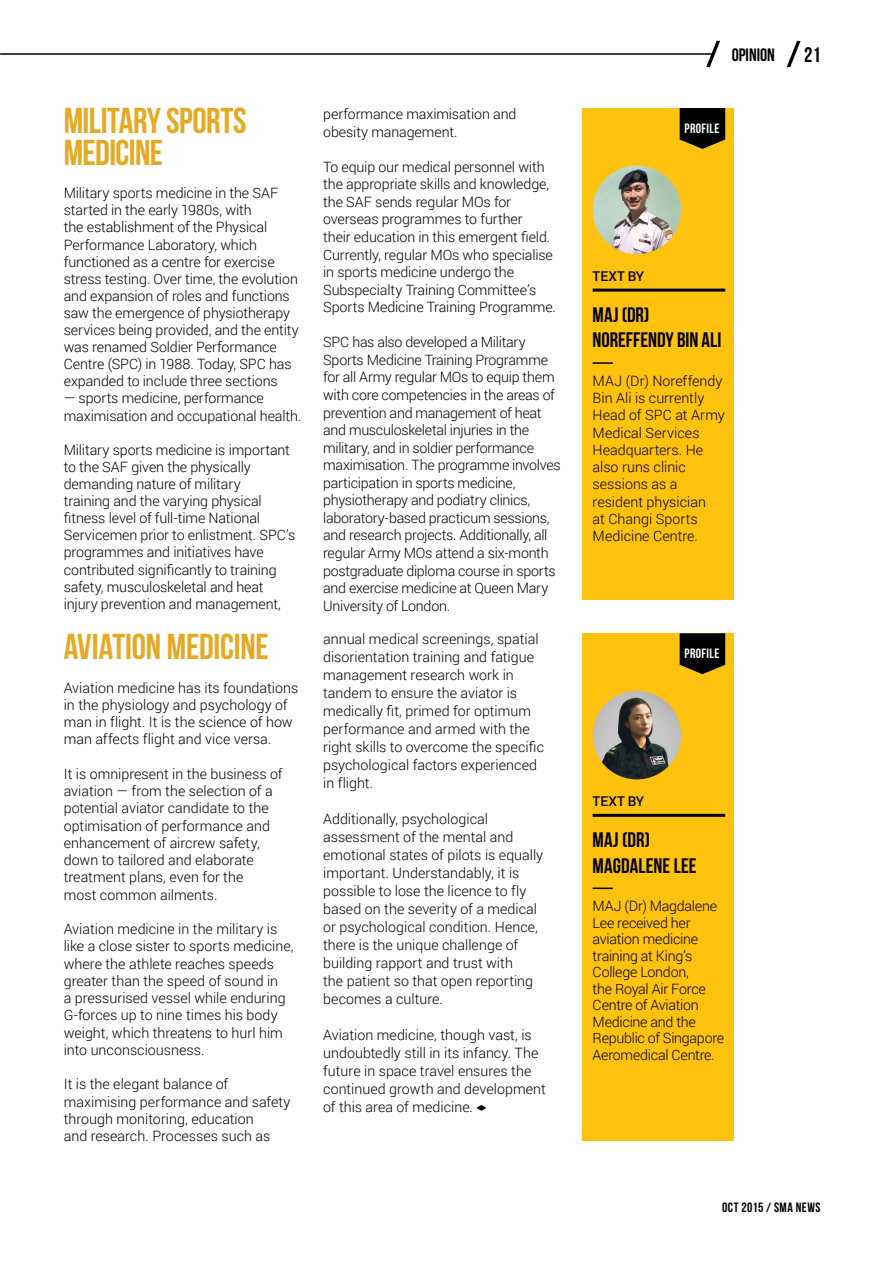
<style>
.page{position:relative;width:893px;height:1263px;background:#fff}
.page>*{position:absolute;margin:0;border:0;box-sizing:border-box;transform-origin:0 0}
.t1{font:700 36px/31.5px "Bebas Neue";letter-spacing:-.01em;color:#e5a923}
.t2{font:700 21px/25.2px "Bebas Neue";color:#000}
.t3{font:21px "Bebas Neue";color:#000}
.t4{font:18px "Bebas Neue";color:#000}
.t5{font:300 14.25px/17.2px "Roboto";letter-spacing:-.005em;color:#000}
.t6{font:13.5px "Bebas Neue";letter-spacing:.035em;color:#000}
.t7{font:700 13.5px "Bebas Neue";letter-spacing:.025em;color:#fff}
.t8{font:500 13.5px "Roboto";letter-spacing:.005em;color:#000}
.s1{font-weight:700}
</style>
<div class="page">
<div style="left:583px;top:108px;width:151px;height:492px;background:#ffc20e"></div>
<hr style="left:593px;top:289px;width:132px;height:3px;background:#000">
<hr style="left:593px;top:362px;width:20px;height:2px;background:#000">
<svg style="left:680px;top:108px;width:45px;height:41px;background:#1d1601"></svg>
<img style="left:593px;top:166px;width:88px;height:88px;border-radius:44px">
<svg style="left:476px;top:1105px;width:10px;height:6px"></svg>
<div style="left:583px;top:633px;width:151px;height:508px;background:#ffc20e"></div>
<hr style="left:593px;top:814px;width:132px;height:3px;background:#000">
<hr style="left:593px;top:887px;width:20px;height:2px;background:#000">
<svg style="left:680px;top:633px;width:45px;height:41px;background:#1d1601"></svg>
<img style="left:593px;top:691px;width:88px;height:88px;border-radius:44px">
<svg style="left:787px;top:41px;width:14px;height:26px"></svg>
<svg style="left:706px;top:41px;width:14px;height:26px"></svg>
<hr style="left:1px;top:53px;width:713px;height:2px;background:#000">
<h1 class="t1" style="left:64px;top:105px;width:183px">MILITARY SPORTS<br>MEDICINE</h1>
<p class="t5" style="left:64px;top:184px;width:237px">Military sports medicine in the SAF started in the early 1980s, with<br>the establishment of the Physical Performance Laboratory, which functioned as a centre for exercise stress testing. Over time, the evolution and expansion of roles and functions saw the emergence of physiotherapy services being provided, and the entity was renamed Soldier Performance Centre (SPC) in 1988. Today, SPC has expanded to include three sections</p>
<p class="t5" style="left:64px;top:389px;width:239px">— sports medicine, performance maximisation and occupational health.</p>
<p class="t5" style="left:64px;top:441px;width:233px">Military sports medicine is important to the SAF given the physically demanding nature of military<br>training and the varying physical fitness level of full-time National Servicemen prior to enlistment. SPC’s programmes and initiatives have contributed significantly to training safety, musculoskeletal and heat injury prevention and management,</p>
<h1 class="t1" style="left:64px;top:630px;width:206px">AVIATION MEDICINE</h1>
<p class="t5" style="left:64px;top:678px;width:236px">Aviation medicine has its foundations in the physiology and psychology of man in flight. It is the science of how man affects flight and vice versa.</p>
<p class="t5" style="left:64px;top:765px;width:220px">It is omnipresent in the business of aviation — from the selection of a potential aviator candidate to the optimisation of performance and enhancement of aircrew safety, down to tailored and elaborate treatment plans, even for the<br>most common ailments.</p>
<p class="t5" style="left:64px;top:920px;width:231px">Aviation medicine in the military is like a close sister to sports medicine, where the athlete reaches speeds greater than the speed of sound in<br>a pressurised vessel while enduring G-forces up to nine times his body weight, which threatens to hurl him into unconsciousness.</p>
<p class="t5" style="left:64px;top:1075px;width:228px">It is the elegant balance of maximising performance and safety through monitoring, education<br>and research. Processes such as</p>
<p class="t5" style="left:323px;top:105px;width:195px">performance maximisation and obesity management.</p>
<p class="t5" style="left:323px;top:157px;width:234px">To equip our medical personnel with the appropriate skills and knowledge, the SAF sends regular MOs for overseas programmes to further<br>their education in this emergent field.<br>Currently, regular MOs who specialise in sports medicine undergo the Subspecialty Training Committee’s Sports Medicine Training Programme.</p>
<p class="t5" style="left:323px;top:333px;width:239px">SPC has also developed a Military Sports Medicine Training Programme for all Army regular MOs to equip them with core competencies in the areas of prevention and management of heat and musculoskeletal injuries in the military, and in soldier performance maximisation. The programme involves participation in sports medicine, physiotherapy and podiatry clinics, laboratory-based practicum sessions, and research projects. Additionally, all regular Army MOs attend a six-month postgraduate diploma course in sports and exercise medicine at Queen Mary University of London.</p>
<p class="t5" style="left:323px;top:630px;width:222px;line-height:18px">annual medical screenings, spatial disorientation training and fatigue management research work in tandem to ensure the aviator is medically fit, primed for optimum performance and armed with the right skills to overcome the specific psychological factors experienced in flight.</p>
<p class="t5" style="left:323px;top:810px;width:222px;line-height:18px">Additionally, psychological assessment of the mental and emotional states of pilots is equally important. Understandably, it is possible to lose the licence to fly based on the severity of a medical or psychological condition. Hence, there is the unique challenge of building rapport and trust with<br>the patient so that open reporting becomes a culture.</p>
<p class="t5" style="left:323px;top:1026px;width:224px;line-height:18px">Aviation medicine, though vast, is undoubtedly still in its infancy. The future in space travel ensures the continued growth and development of this area of medicine.</p>
<p class="t4" style="left:732px;top:45px;width:45px">OPINION</p>
<h2 class="t3" style="left:804px;top:43px;width:18px">21</h2>
<p class="t7" style="left:685px;top:121px;width:35px">PROFILE</p>
<p class="t8" style="left:593px;top:267px;width:53px">TEXT BY</p>
<h2 class="t2" style="left:593px;top:302px;width:130px">MAJ (DR)<br>NOREFFENDY BIN ALI</h2>
<p class="t5" style="left:593px;top:372px;width:134px">MAJ (Dr) Noreffendy<br>Bin Ali is currently<br>Head of SPC at Army<br>Medical Services<br>Headquarters. He also runs clinic sessions as a resident physician<br>at Changi Sports<br>Medicine Centre.</p>
<p class="t7" style="left:685px;top:646px;width:35px">PROFILE</p>
<p class="t8" style="left:593px;top:792px;width:53px">TEXT BY</p>
<h2 class="t2" style="left:593px;top:827px;width:105px">MAJ (DR)<br>MAGDALENE LEE</h2>
<p class="t5" style="left:593px;top:897px;width:133px;line-height:16.5px">MAJ (Dr) Magdalene<br>Lee received her aviation medicine training at King’s<br>College London,<br>the Royal Air Force<br>Centre of Aviation<br>Medicine and the<br>Republic of Singapore<br>Aeromedical Centre.</p>
<p class="t6" style="left:722px;top:1200px;width:100px">OCT 2015 / <span class="s1">SMA NEWS</span></p>
</div>
